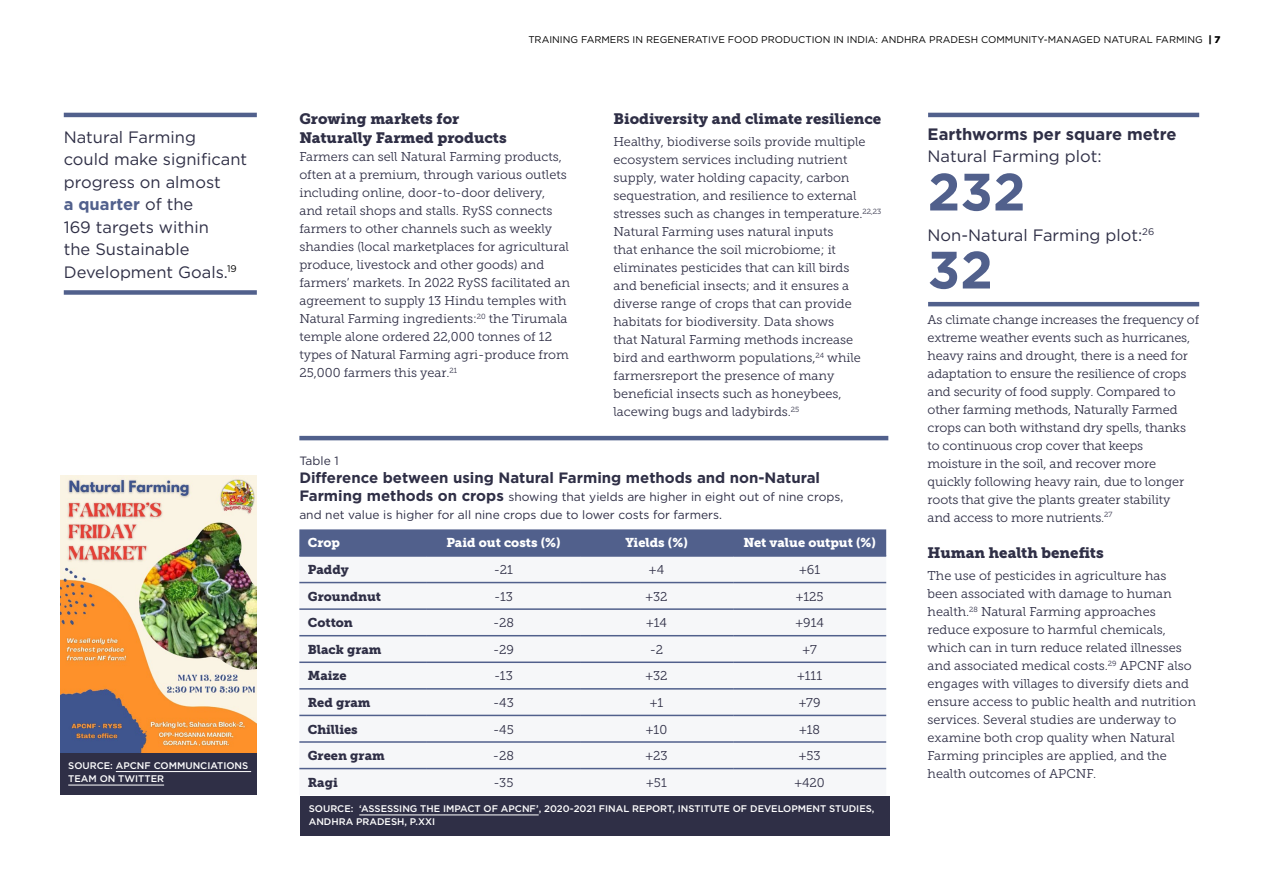
<style>
.page{position:relative;width:1263px;height:893px;background:#fff}
.page>*{position:absolute;margin:0;border:0;box-sizing:border-box;transform-origin:0 0}
.t1{font:700 52.5px "Gotham";color:#51608c}
.t2{font:16.5px/22.5px "Gotham";color:#2f2f46}
.t3{font:700 16.5px "Gotham";color:#2f2f46}
.t4{font:15px/19.5px "Museo Slab 900";color:#2f2f46}
.t5{font:700 15px "Gotham";color:#2f2f46}
.t6{font:12.75px/18px "Museo Slab 300";color:#2f2f46}
.t7{font:12.75px "Museo Slab 900";color:#2f2f46}
.t8{font:12.75px "Museo Slab 900";color:#fff}
.t9{font:12px/18px "Gotham";color:#2f2f46}
.t10{font:9.75px "Gotham";color:#000}
.t11{font:500 9.6px/13.5px "Gotham";color:#fff}
.s1{font-weight:700;color:#51608c}
.s2{font-weight:900}
.s3{font-weight:700;font-size:15px}
</style>
<div class="page">
<hr style="left:64px;top:113px;width:193px;height:4px;background:#51608c">
<hr style="left:299px;top:436px;width:589px;height:4px;background:#51608c">
<div style="left:64px;top:290px;width:193px;height:5px;background:#51608c"></div>
<div style="left:299px;top:529px;width:587px;height:26px;background:#51608c"></div>
<div style="left:299px;top:581px;width:587px;height:189px;background:#f6f7f9"></div>
<hr style="left:299px;top:555px;width:128px;height:2px;background:#51608c">
<hr style="left:427px;top:555px;width:153px;height:2px;background:#51608c">
<hr style="left:580px;top:555px;width:153px;height:2px;background:#51608c">
<hr style="left:733px;top:555px;width:153px;height:2px;background:#51608c">
<hr style="left:299px;top:582px;width:128px;height:1px;background:#51608c">
<hr style="left:427px;top:582px;width:153px;height:1px;background:#51608c">
<hr style="left:580px;top:582px;width:153px;height:1px;background:#51608c">
<hr style="left:733px;top:582px;width:153px;height:1px;background:#51608c">
<hr style="left:299px;top:608px;width:128px;height:2px;background:#51608c">
<hr style="left:427px;top:608px;width:153px;height:2px;background:#51608c">
<hr style="left:580px;top:608px;width:153px;height:2px;background:#51608c">
<hr style="left:733px;top:608px;width:153px;height:2px;background:#51608c">
<hr style="left:299px;top:635px;width:128px;height:1px;background:#51608c">
<hr style="left:427px;top:635px;width:153px;height:1px;background:#51608c">
<hr style="left:580px;top:635px;width:153px;height:1px;background:#51608c">
<hr style="left:733px;top:635px;width:153px;height:1px;background:#51608c">
<hr style="left:299px;top:661px;width:128px;height:2px;background:#51608c">
<hr style="left:427px;top:661px;width:153px;height:2px;background:#51608c">
<hr style="left:580px;top:661px;width:153px;height:2px;background:#51608c">
<hr style="left:733px;top:661px;width:153px;height:2px;background:#51608c">
<hr style="left:299px;top:688px;width:128px;height:2px;background:#51608c">
<hr style="left:427px;top:688px;width:153px;height:2px;background:#51608c">
<hr style="left:580px;top:688px;width:153px;height:2px;background:#51608c">
<hr style="left:733px;top:688px;width:153px;height:2px;background:#51608c">
<hr style="left:299px;top:715px;width:128px;height:1px;background:#51608c">
<hr style="left:427px;top:715px;width:153px;height:1px;background:#51608c">
<hr style="left:580px;top:715px;width:153px;height:1px;background:#51608c">
<hr style="left:733px;top:715px;width:153px;height:1px;background:#51608c">
<hr style="left:299px;top:741px;width:128px;height:2px;background:#51608c">
<hr style="left:427px;top:741px;width:153px;height:2px;background:#51608c">
<hr style="left:580px;top:741px;width:153px;height:2px;background:#51608c">
<hr style="left:733px;top:741px;width:153px;height:2px;background:#51608c">
<hr style="left:299px;top:768px;width:128px;height:1px;background:#51608c">
<hr style="left:427px;top:768px;width:153px;height:1px;background:#51608c">
<hr style="left:580px;top:768px;width:153px;height:1px;background:#51608c">
<hr style="left:733px;top:768px;width:153px;height:1px;background:#51608c">
<div style="left:300px;top:796px;width:589px;height:40px;background:#2f2f46"></div>
<hr style="left:359px;top:814px;width:180px;height:1px;background:#fff">
<img style="left:60px;top:475px;width:197px;height:278px">
<div style="left:60px;top:753px;width:197px;height:41px;background:#2f2f46"></div>
<hr style="left:116px;top:771px;width:135px;height:1px;background:#fff">
<hr style="left:68px;top:785px;width:96px;height:1px;background:#fff">
<hr style="left:928px;top:113px;width:271px;height:4px;background:#51608c">
<hr style="left:928px;top:302px;width:271px;height:4px;background:#51608c">
<p class="t2" style="left:64px;top:125px;width:185px">Natural Farming<br>could make significant progress on almost<br><span class="s1">a quarter</span> of the<br>169 targets within<br>the Sustainable<br>Development Goals.<sup>19</sup></p>
<p class="t11" style="left:68px;top:758px;width:182px">SOURCE: APCNF COMMUNCIATIONS<br>TEAM ON TWITTER</p>
<p class="t10" style="left:528px;top:33px;width:694px">TRAINING FARMERS IN REGENERATIVE FOOD PRODUCTION IN INDIA: ANDHRA PRADESH COMMUNITY-MANAGED NATURAL FARMING <span class="s2">| 7</span></p>
<p class="t4" style="left:299px;top:109px;width:209px">Growing markets for<br>Naturally Farmed products</p>
<p class="t6" style="left:299px;top:148px;width:272px">Farmers can sell Natural Farming products, often at a premium, through various outlets including online, door-to-door delivery, and retail shops and stalls. RySS connects farmers to other channels such as weekly shandies (local marketplaces for agricultural produce, livestock and other goods) and farmers’ markets. In 2022 RySS facilitated an agreement to supply 13 Hindu temples with Natural Farming ingredients:<sup>20</sup> the Tirumala temple alone ordered 22,000 tonnes of 12 types of Natural Farming agri-produce from 25,000 farmers this year.<sup>21</sup></p>
<p class="t4" style="left:613px;top:109px;width:269px">Biodiversity and climate resilience</p>
<p class="t6" style="left:613px;top:133px;width:269px">Healthy, biodiverse soils provide multiple ecosystem services including nutrient supply, water holding capacity, carbon sequestration, and resilience to external stresses such as changes in temperature.<sup>22,23<br></sup>Natural Farming uses natural inputs<br>that enhance the soil microbiome; it eliminates pesticides that can kill birds<br>and beneficial insects; and it ensures a diverse range of crops that can provide habitats for biodiversity. Data shows<br>that Natural Farming methods increase<br>bird and earthworm populations,<sup>24</sup> while farmersreport the presence of many beneficial insects such as honeybees, lacewing bugs and ladybirds.<sup>25</sup> <sup>26</sup></p>
<p class="t9" style="left:299px;top:451px;width:41px">Table 1</p>
<p class="t5" style="left:299px;top:468px;width:522px">Difference between using Natural Farming methods and non-Natural</p>
<p class="t9" style="left:299px;top:487px;width:545px"><span class="s3">Farming methods on crops</span> showing that yields are higher in eight out of nine crops, and net value is higher for all nine crops due to lower costs for farmers.</p>
<p class="t8" style="left:308px;top:536px;width:34px">Crop</p>
<p class="t8" style="left:446px;top:536px;width:116px">Paid out costs (%)</p>
<p class="t8" style="left:625px;top:536px;width:64px">Yields (%)</p>
<p class="t8" style="left:743px;top:536px;width:134px">Net value output (%)</p>
<p class="t7" style="left:308px;top:562px;width:42px">Paddy</p>
<p class="t6" style="left:494px;top:561px;width:21px">-21</p>
<p class="t6" style="left:649px;top:561px;width:17px">+4</p>
<p class="t6" style="left:799px;top:561px;width:23px">+61</p>
<p class="t7" style="left:308px;top:589px;width:75px">Groundnut</p>
<p class="t6" style="left:494px;top:587px;width:20px">-13</p>
<p class="t6" style="left:645px;top:587px;width:24px">+32</p>
<p class="t6" style="left:796px;top:587px;width:29px">+125</p>
<p class="t7" style="left:308px;top:615px;width:47px">Cotton</p>
<p class="t6" style="left:493px;top:614px;width:22px">-28</p>
<p class="t6" style="left:646px;top:614px;width:22px">+14</p>
<p class="t6" style="left:795px;top:614px;width:30px">+914</p>
<p class="t7" style="left:308px;top:642px;width:75px">Black gram</p>
<p class="t6" style="left:493px;top:640px;width:22px">-29</p>
<p class="t6" style="left:650px;top:640px;width:15px">-2</p>
<p class="t6" style="left:802px;top:640px;width:16px">+7</p>
<p class="t7" style="left:308px;top:668px;width:40px">Maize</p>
<p class="t6" style="left:494px;top:667px;width:20px">-13</p>
<p class="t6" style="left:645px;top:667px;width:24px">+32</p>
<p class="t6" style="left:797px;top:667px;width:27px">+111</p>
<p class="t7" style="left:308px;top:695px;width:64px">Red gram</p>
<p class="t6" style="left:493px;top:694px;width:22px">-43</p>
<p class="t6" style="left:650px;top:694px;width:15px">+1</p>
<p class="t6" style="left:799px;top:694px;width:23px">+79</p>
<p class="t7" style="left:308px;top:722px;width:51px">Chillies</p>
<p class="t6" style="left:493px;top:720px;width:22px">-45</p>
<p class="t6" style="left:646px;top:720px;width:23px">+10</p>
<p class="t6" style="left:799px;top:720px;width:23px">+18</p>
<p class="t7" style="left:308px;top:748px;width:78px">Green gram</p>
<p class="t6" style="left:493px;top:747px;width:22px">-28</p>
<p class="t6" style="left:645px;top:747px;width:24px">+23</p>
<p class="t6" style="left:799px;top:747px;width:23px">+53</p>
<p class="t7" style="left:308px;top:775px;width:31px">Ragi</p>
<p class="t6" style="left:493px;top:773px;width:22px">-35</p>
<p class="t6" style="left:646px;top:773px;width:22px">+51</p>
<p class="t6" style="left:794px;top:773px;width:32px">+420</p>
<p class="t11" style="left:309px;top:802px;width:567px">SOURCE: ‘ASSESSING THE IMPACT OF APCNF’, 2020-2021 FINAL REPORT, INSTITUTE OF DEVELOPMENT STUDIES,<br>ANDHRA PRADESH, P.XXI</p>
<p class="t3" style="left:927px;top:123px;width:250px">Earthworms per square metre</p>
<p class="t2" style="left:927px;top:145px;width:176px">Natural Farming plot:</p>
<h1 class="t1" style="left:927px;top:157px;width:100px">232</h1>
<p class="t2" style="left:927px;top:223px;width:228px">Non-Natural Farming plot:<sup>26</sup></p>
<h1 class="t1" style="left:927px;top:235px;width:67px">32</h1>
<p class="t6" style="left:927px;top:310px;width:273px">As climate change increases the frequency of extreme weather events such as hurricanes, heavy rains and drought, there is a need for adaptation to ensure the resilience of crops and security of food supply. Compared to other farming methods, Naturally Farmed crops can both withstand dry spells, thanks to continuous crop cover that keeps moisture in the soil, and recover more quickly following heavy rain, due to longer roots that give the plants greater stability<br>and access to more nutrients.<sup>27</sup></p>
<p class="t4" style="left:927px;top:543px;width:178px">Human health benefits</p>
<p class="t6" style="left:927px;top:567px;width:270px">The use of pesticides in agriculture has been associated with damage to human health.<sup>28</sup> Natural Farming approaches reduce exposure to harmful chemicals, which can in turn reduce related illnesses and associated medical costs.<sup>29</sup> APCNF also engages with villages to diversify diets and ensure access to public health and nutrition services. Several studies are underway to examine both crop quality when Natural Farming principles are applied, and the health outcomes of APCNF.</p>
</div>
